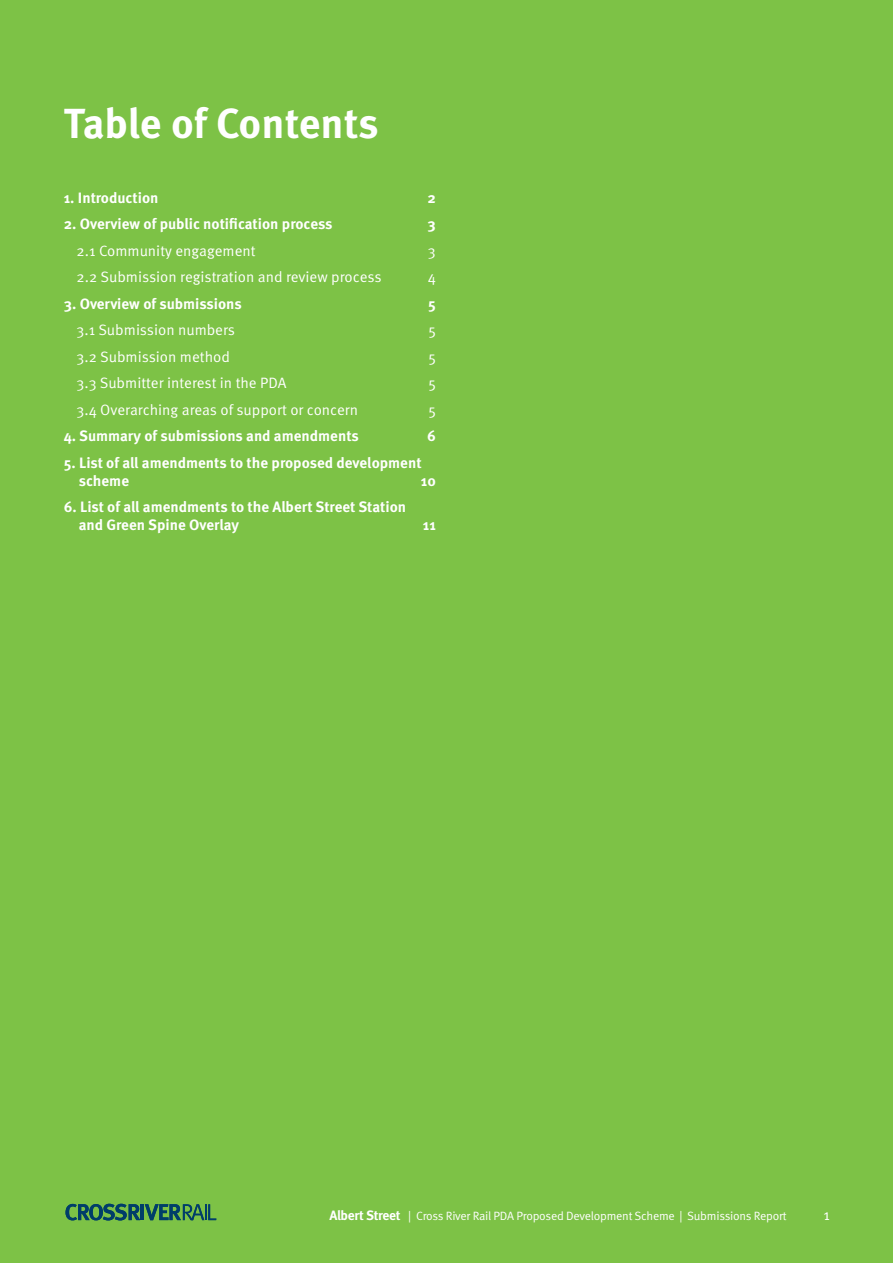
<style>
.page{position:relative;width:893px;height:1263px;background:#7dc246}
.page>*{position:absolute;margin:0;border:0;box-sizing:border-box;transform-origin:0 0}
.t1{font:700 42px "Meta Pro";letter-spacing:-.005em;color:#fff}
.t2{font:700 15px/18px "Meta Pro";color:#fff}
.t3{font:15px "Meta Pro Norm";color:#fff}
.t4{font:12px "Meta Pro Norm";letter-spacing:-.02em;color:#fff}
.s1{font-family:"Meta Pro";font-weight:700;font-size:13.5px}
</style>
<div class="page">
<svg style="left:66px;top:1204px;width:150px;height:16px"></svg>
<h1 class="t1" style="left:64px;top:91px;width:317px">Table of Contents</h1>
<p class="t2" style="left:64px;top:187px;width:96px">1. Introduction</p>
<p class="t2" style="left:427px;top:187px;width:10px">2</p>
<p class="t2" style="left:64px;top:214px;width:270px">2. Overview of public notification process</p>
<p class="t2" style="left:428px;top:214px;width:10px">3</p>
<p class="t3" style="left:77px;top:239px;width:181px">2.1 Community engagement</p>
<p class="t3" style="left:428px;top:239px;width:9px">3</p>
<p class="t3" style="left:77px;top:266px;width:307px">2.2 Submission registration and review process</p>
<p class="t3" style="left:428px;top:266px;width:10px">4</p>
<p class="t2" style="left:64px;top:294px;width:180px">3. Overview of submissions</p>
<p class="t2" style="left:428px;top:294px;width:9px">5</p>
<p class="t3" style="left:77px;top:319px;width:160px">3.1 Submission numbers</p>
<p class="t3" style="left:428px;top:319px;width:9px">5</p>
<p class="t3" style="left:77px;top:345px;width:155px">3.2 Submission method</p>
<p class="t3" style="left:428px;top:345px;width:9px">5</p>
<p class="t3" style="left:77px;top:372px;width:211px">3.3 Submitter interest in the PDA</p>
<p class="t3" style="left:428px;top:372px;width:9px">5</p>
<p class="t3" style="left:77px;top:398px;width:283px">3.4 Overarching areas of support or concern</p>
<p class="t3" style="left:428px;top:398px;width:9px">5</p>
<p class="t2" style="left:64px;top:426px;width:297px">4. Summary of submissions and amendments</p>
<p class="t2" style="left:427px;top:426px;width:10px">6</p>
<p class="t2" style="left:79px;top:453px;width:344px;text-indent:-15px">5. List of all amendments to the proposed development scheme</p>
<p class="t2" style="left:421px;top:471px;width:16px">10</p>
<p class="t2" style="left:79px;top:497px;width:329px;text-indent:-15px">6. List of all amendments to the Albert Street Station and Green Spine Overlay</p>
<p class="t2" style="left:423px;top:515px;width:14px">11</p>
<p class="t4" style="left:329px;top:1207px;width:459px"><span class="s1">Albert Street</span> | Cross River Rail PDA Proposed Development Scheme | Submissions Report</p>
<p class="t3" style="left:823px;top:1204px;width:8px">1</p>
</div>
